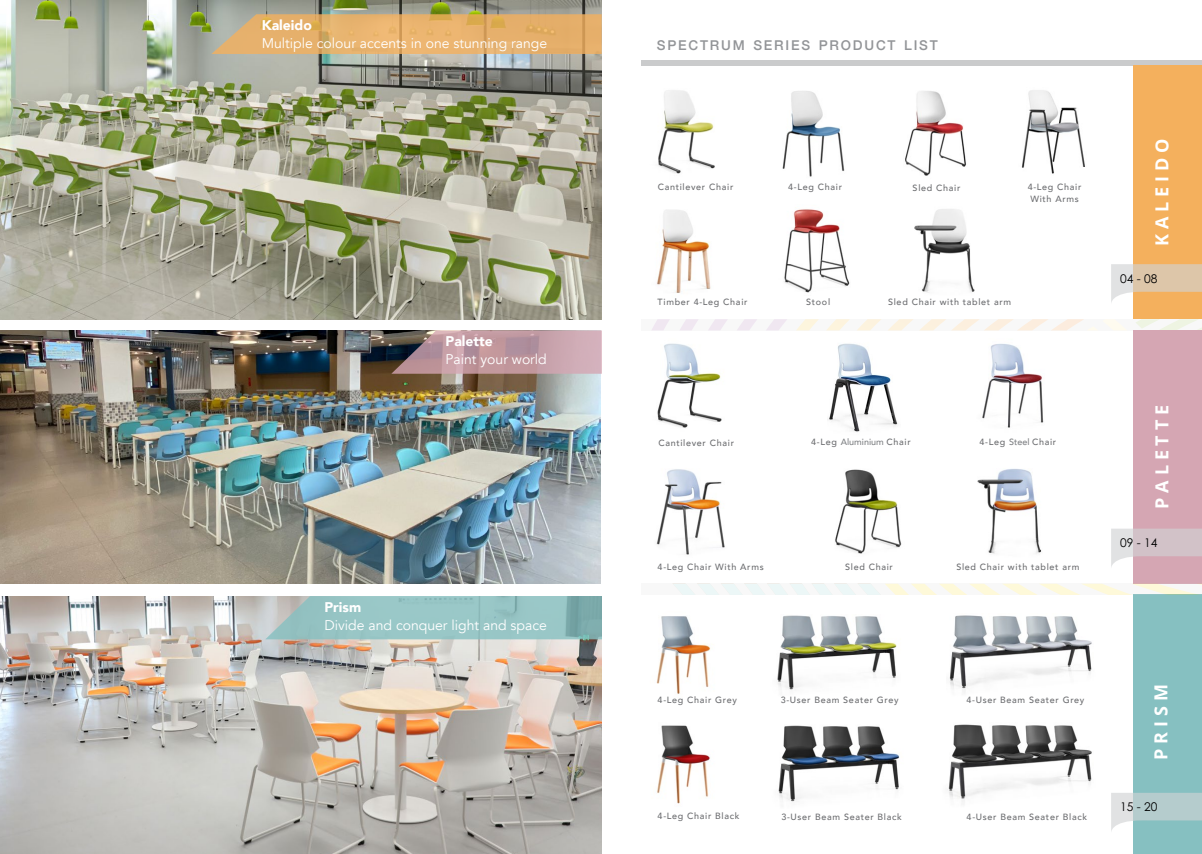
<style>
.page{position:relative;width:1202px;height:854px;background:#fff}
.page>*{position:absolute;margin:0;border:0;box-sizing:border-box;transform-origin:0 0}
.t1{font:700 18px "Open Sans";letter-spacing:.265em;color:#fff}
.t2{font:14px "Avenir";color:#fff}
.t3{font:900 14px "Avenir";color:#fff}
.t4{font:500 13.5px "Helvetica Neue";letter-spacing:.135em;color:#939598}
.t5{font:12px "Century Gothic Pro";color:#000}
.t6{font:500 9px/12px "Avenir";letter-spacing:.075em;color:#6d6e71;text-align:center}
.t7{font:500 9px "Avenir";color:#6d6e71}
.s1{color:#808285}
</style>
<div class="page">
<div style="left:1133px;top:594px;width:69px;height:259px;background:#86c0c1"></div>
<img style="left:905px;top:91px;width:61px;height:85px">
<img style="left:658px;top:90px;width:57px;height:84px">
<img style="left:782px;top:91px;width:63px;height:86px">
<img style="left:1021px;top:90px;width:64px;height:84px">
<img style="left:656px;top:210px;width:55px;height:83px">
<img style="left:784px;top:209px;width:66px;height:84px">
<img style="left:835px;top:469px;width:67px;height:85px">
<img style="left:651px;top:330px;width:71px;height:98px">
<img style="left:827px;top:330px;width:75px;height:102px">
<img style="left:656px;top:469px;width:69px;height:86px">
<img style="left:982px;top:344px;width:62px;height:84px">
<img style="left:656px;top:616px;width:55px;height:78px">
<img style="left:777px;top:615px;width:120px;height:75px">
<img style="left:778px;top:725px;width:122px;height:77px">
<img style="left:949px;top:615px;width:143px;height:78px">
<img style="left:948px;top:724px;width:144px;height:78px">
<div style="left:641px;top:60px;width:561px;height:6px;background:#cacbcc"></div>
<div style="left:641px;top:319px;width:561px;height:11px;background:#f8f8f8"></div>
<svg style="left:652px;top:319px;width:135px;height:11px"></svg>
<svg style="left:797px;top:319px;width:287px;height:11px"></svg>
<svg style="left:1136px;top:319px;width:66px;height:11px"></svg>
<div style="left:1133px;top:66px;width:69px;height:253px;background:#f4b05d"></div>
<div style="left:1133px;top:330px;width:69px;height:253px;background:#d5a6b3"></div>
<svg style="left:672px;top:583px;width:530px;height:11px"></svg>
<img style="left:657px;top:725px;width:53px;height:79px">
<svg style="left:1111px;top:264px;width:91px;height:39px"></svg>
<svg style="left:1111px;top:528px;width:91px;height:39px"></svg>
<svg style="left:1111px;top:793px;width:91px;height:38px"></svg>
<img style="left:0;top:0;width:602px;height:319px">
<svg style="left:211px;top:14px;width:391px;height:40px;background:#e1b06f"></svg>
<img style="left:0;top:330px;width:601px;height:253px">
<svg style="left:391px;top:330px;width:211px;height:43px;background:#b4929a"></svg>
<img style="left:0;top:596px;width:602px;height:257px">
<svg style="left:265px;top:596px;width:337px;height:43px;background:#97c2c2"></svg>
<img style="left:914px;top:209px;width:61px;height:84px">
<img style="left:978px;top:469px;width:63px;height:85px">
<h2 class="t3" style="left:262px;top:13px;width:52px">Kaleido</h2>
<h2 class="t2" style="left:262px;top:34px;width:287px">Multiple colour accents in one stunning range</h2>
<h2 class="t3" style="left:445px;top:329px;width:49px">Palette</h2>
<h2 class="t2" style="left:445px;top:351px;width:103px">Paint your world</h2>
<h2 class="t3" style="left:324px;top:595px;width:38px">Prism</h2>
<h2 class="t2" style="left:324px;top:616px;width:224px">Divide and conquer light and space</h2>
<h3 class="t4" style="left:657px;top:35px;width:282px">SPECTRUM SERIES PRODUCT LIST</h3>
<p class="t6" style="left:658px;top:180px;width:77px">Cantilever Chair</p>
<p class="t6" style="left:788px;top:180px;width:55px">4-Leg Chair</p>
<p class="t6" style="left:913px;top:181px;width:49px">Sled Chair</p>
<p class="t6" style="left:1028px;top:180px;width:55px">4-Leg Chair<br>With Arms</p>
<p class="t6" style="left:658px;top:295px;width:91px">Timber 4-Leg Chair</p>
<p class="t6" style="left:806px;top:295px;width:25px">Stool</p>
<p class="t6" style="left:888px;top:295px;width:125px">Sled Chair with tablet arm</p>
<h1 class="t1" style="left:1149px;top:246px;width:109px;rotate:-90deg">kaleido</h1>
<h3 class="t5" style="left:1120px;top:271px;width:39px">04 - 08</h3>
<p class="t6" style="left:658px;top:436px;width:77px">Cantilever Chair</p>
<p class="t7" style="left:811px;top:434px;width:101px">4-Leg <span class="s1">Aluminium</span> Chair</p>
<p class="t6" style="left:979px;top:435px;width:78px">4-Leg <span class="s1">Steel</span> Chair</p>
<p class="t6" style="left:658px;top:560px;width:108px">4-Leg Chair With Arms</p>
<p class="t6" style="left:845px;top:560px;width:49px">Sled Chair</p>
<p class="t6" style="left:956px;top:560px;width:125px">Sled Chair with tablet arm</p>
<h1 class="t1" style="left:1149px;top:508px;width:105px;rotate:-90deg">palette</h1>
<h3 class="t5" style="left:1120px;top:535px;width:39px">09 - 14</h3>
<p class="t6" style="left:658px;top:693px;width:81px">4-Leg Chair Grey</p>
<p class="t6" style="left:781px;top:693px;width:119px">3-User Beam Seater Grey</p>
<p class="t6" style="left:966px;top:693px;width:119px">4-User Beam Seater Grey</p>
<p class="t6" style="left:658px;top:809px;width:83px">4-Leg Chair Black</p>
<p class="t6" style="left:781px;top:810px;width:122px">3-User Beam Seater Black</p>
<p class="t6" style="left:967px;top:810px;width:122px">4-User Beam Seater Black</p>
<h1 class="t1" style="left:1148px;top:759px;width:77px;rotate:-90deg">prism</h1>
<h3 class="t5" style="left:1120px;top:799px;width:39px">15 - 20</h3>
</div>
